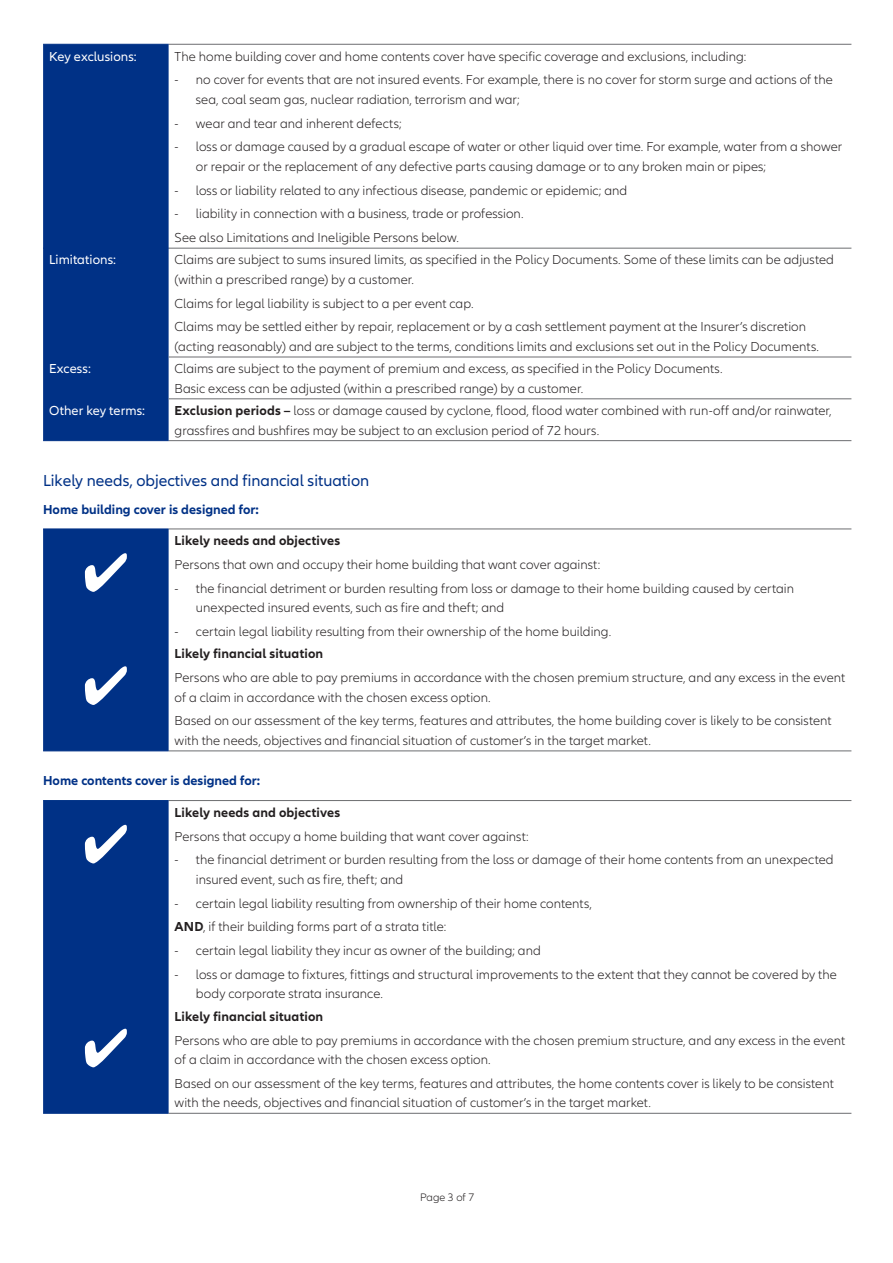
<style>
.page{position:relative;width:893px;height:1263px;background:#fff}
.page>*{position:absolute;margin:0;border:0;box-sizing:border-box;transform-origin:0 0}
.t1{font:16.5px "Allianz Neo";color:#003186}
.t2{font:300 13.5px/19.5px "Allianz Neo";letter-spacing:.005em;color:#231f20}
.t3{font:700 13.5px "Allianz Neo";letter-spacing:.01em;color:#231f20}
.t4{font:700 13.5px "Allianz Neo";color:#003186}
.t5{font:13.5px "Allianz Neo";letter-spacing:.005em;color:#fff}
.t6{font:300 11.25px "Allianz Neo";color:#231f20}
.s1{font-weight:700}
</style>
<div class="page">
<div style="left:43px;top:45px;width:126px;height:395px;background:#003186"></div>
<hr style="left:169px;top:44px;width:682px;height:1px;background:#6c6d70">
<hr style="left:169px;top:248px;width:682px;height:1px;background:#6c6d70">
<hr style="left:169px;top:357px;width:682px;height:1px;background:#6c6d70">
<hr style="left:169px;top:398px;width:682px;height:1px;background:#6c6d70">
<hr style="left:169px;top:440px;width:682px;height:1px;background:#6c6d70">
<hr style="left:43px;top:440px;width:126px;height:1px;background:#003186">
<hr style="left:43px;top:248px;width:126px;height:1px;background:#003186">
<hr style="left:43px;top:44px;width:126px;height:1px;background:#003186">
<hr style="left:169px;top:750px;width:682px;height:1px;background:#6c6d70">
<hr style="left:169px;top:529px;width:682px;height:1px;background:#6c6d70">
<hr style="left:169px;top:1113px;width:682px;height:1px;background:#6c6d70">
<hr style="left:169px;top:800px;width:682px;height:1px;background:#6c6d70">
<hr style="left:43px;top:1113px;width:126px;height:1px;background:#003186">
<div style="left:43px;top:529px;width:126px;height:222px;background:#003186"></div>
<svg style="left:43px;top:800px;width:126px;height:313px;background:#013286"></svg>
<p class="t5" style="left:49px;top:48px;width:89px">Key exclusions:</p>
<p class="t2" style="left:175px;top:47px;width:573px">The home building cover and home contents cover have specific coverage and exclusions, including:</p>
<p class="t2" style="left:196px;top:70px;width:638px;text-indent:-21px">- no cover for events that are not insured events. For example, there is no cover for storm surge and actions of the sea, coal seam gas, nuclear radiation, terrorism and war;</p>
<p class="t2" style="left:175px;top:114px;width:228px">- wear and tear and inherent defects;</p>
<p class="t2" style="left:196px;top:137px;width:648px;text-indent:-21px">- loss or damage caused by a gradual escape of water or other liquid over time. For example, water from a shower or repair or the replacement of any defective parts causing damage or to any broken main or pipes;</p>
<p class="t2" style="left:175px;top:181px;width:454px">- loss or liability related to any infectious disease, pandemic or epidemic; and</p>
<p class="t2" style="left:175px;top:202px;width:350px;line-height:23.7px">- liability in connection with a business, trade or profession.<br>See also Limitations and Ineligible Persons below.</p>
<p class="t5" style="left:49px;top:252px;width:68px">Limitations:</p>
<p class="t2" style="left:175px;top:251px;width:661px">Claims are subject to sums insured limits, as specified in the Policy Documents. Some of these limits can be adjusted (within a prescribed range) by a customer.</p>
<p class="t2" style="left:175px;top:292px;width:633px;line-height:23.7px">Claims for legal liability is subject to a per event cap.<br>Claims may be settled either by repair, replacement or by a cash settlement payment at the Insurer’s discretion</p>
<p class="t2" style="left:175px;top:337px;width:646px">(acting reasonably) and are subject to the terms, conditions limits and exclusions set out in the Policy Documents.</p>
<p class="t5" style="left:49px;top:361px;width:43px">Excess:</p>
<p class="t2" style="left:175px;top:359px;width:549px">Claims are subject to the payment of premium and excess, as specified in the Policy Documents.<br>Basic excess can be adjusted (within a prescribed range) by a customer.</p>
<p class="t5" style="left:49px;top:403px;width:97px">Other key terms:</p>
<p class="t2" style="left:175px;top:401px;width:658px"><span class="s1">Exclusion periods –</span> loss or damage caused by cyclone, flood, flood water combined with run-off and/or rainwater, grassfires and bushfires may be subject to an exclusion period of 72 hours.</p>
<p class="t1" style="left:43px;top:471px;width:327px">Likely needs, objectives and financial situation</p>
<p class="t4" style="left:43px;top:501px;width:217px">Home building cover is designed for:</p>
<p class="t3" style="left:175px;top:533px;width:167px">Likely needs and objectives</p>
<p class="t2" style="left:175px;top:555px;width:427px">Persons that own and occupy their home building that want cover against:</p>
<p class="t2" style="left:196px;top:579px;width:599px;text-indent:-21px">- the financial detriment or burden resulting from loss or damage to their home building caused by certain unexpected insured events, such as fire and theft; and</p>
<p class="t2" style="left:175px;top:622px;width:438px">- certain legal liability resulting from their ownership of the home building.</p>
<p class="t3" style="left:175px;top:646px;width:150px">Likely financial situation</p>
<p class="t2" style="left:175px;top:668px;width:672px">Persons who are able to pay premiums in accordance with the chosen premium structure, and any excess in the event of a claim in accordance with the chosen excess option.</p>
<p class="t2" style="left:175px;top:711px;width:658px">Based on our assessment of the key terms, features and attributes, the home building cover is likely to be consistent with the needs, objectives and financial situation of customer’s in the target market.</p>
<p class="t4" style="left:43px;top:773px;width:219px">Home contents cover is designed for:</p>
<p class="t3" style="left:175px;top:804px;width:167px">Likely needs and objectives</p>
<p class="t2" style="left:175px;top:827px;width:355px">Persons that occupy a home building that want cover against:</p>
<p class="t2" style="left:196px;top:850px;width:639px;text-indent:-21px">- the financial detriment or burden resulting from the loss or damage of their home contents from an unexpected insured event, such as fire, theft; and</p>
<p class="t2" style="left:175px;top:891px;width:419px;line-height:23.7px">- certain legal liability resulting from ownership of their home contents,<br><span class="s1">AND</span>, if their building forms part of a strata title:</p>
<p class="t2" style="left:175px;top:941px;width:368px">- certain legal liability they incur as owner of the building; and</p>
<p class="t2" style="left:196px;top:965px;width:642px;text-indent:-21px">- loss or damage to fixtures, fittings and structural improvements to the extent that they cannot be covered by the body corporate strata insurance.</p>
<p class="t3" style="left:175px;top:1008px;width:150px">Likely financial situation</p>
<p class="t2" style="left:175px;top:1030px;width:672px">Persons who are able to pay premiums in accordance with the chosen premium structure, and any excess in the event of a claim in accordance with the chosen excess option.</p>
<p class="t2" style="left:175px;top:1074px;width:660px">Based on our assessment of the key terms, features and attributes, the home contents cover is likely to be consistent with the needs, objectives and financial situation of customer’s in the target market.</p>
<p class="t6" style="left:420px;top:1191px;width:56px">Page 3 of 7</p>
</div>
